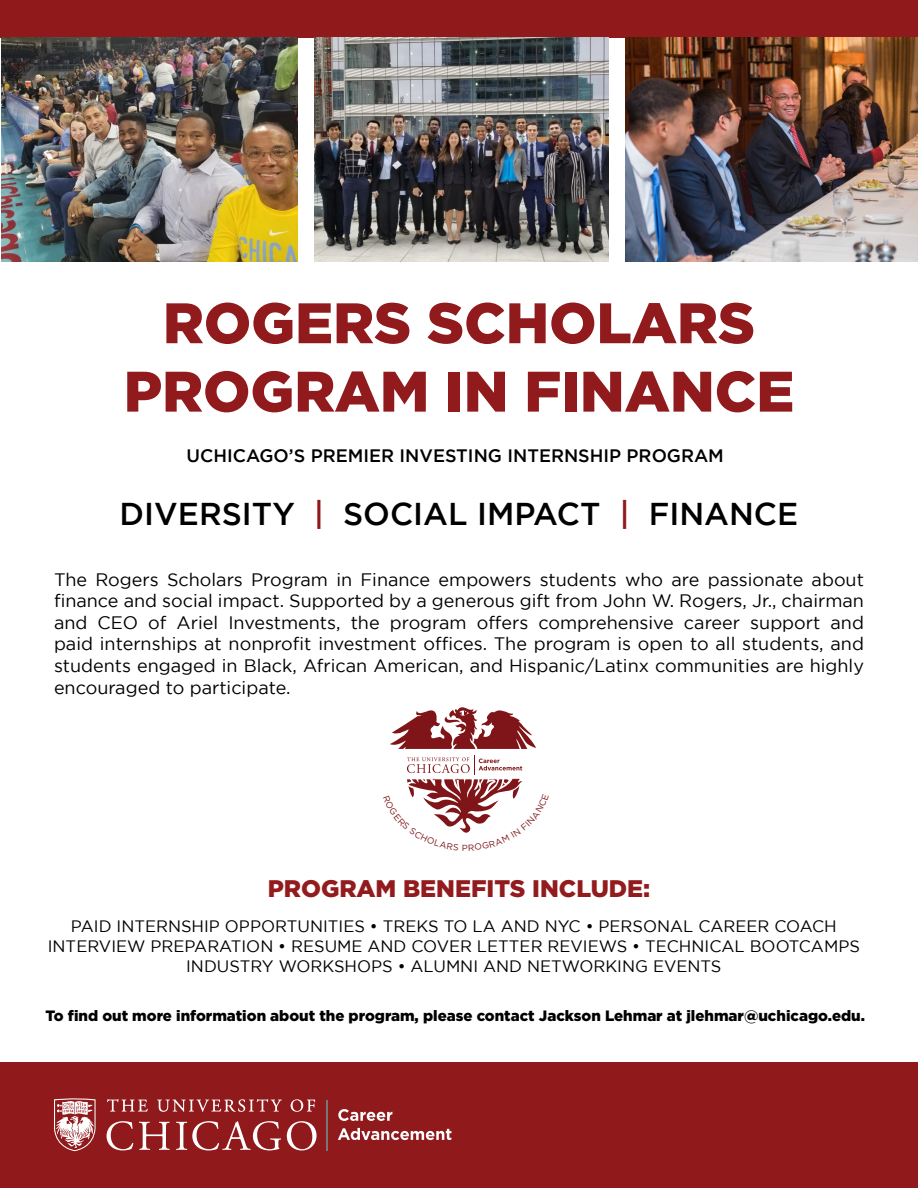
<style>
.page{position:relative;width:918px;height:1188px;background:#fff}
.page>*{position:absolute;margin:0;border:0;box-sizing:border-box;transform-origin:0 0}
.t1{font:900 57px/68.4px "Gotham";color:#911a1d;text-align:center}
.t2{font:500 31.5px "Gotham";color:#000}
.t3{font:900 24px "Gotham";color:#921b1e}
.t4{font:18px/21.6px "Gotham";color:#000;text-align:justify}
.t5{font:500 18px "Gotham";color:#000}
.t6{font:16.5px/19.8px "Gotham";color:#000;text-align:center}
.t7{font:900 15px "Gotham";color:#000}
.s1{color:#90191c}
</style>
<div class="page">
<div style="left:0;top:0;width:918px;height:37px;background:#90191c"></div>
<div style="left:0;top:1063px;width:918px;height:125px;background:#90191c"></div>
<svg style="left:338px;top:1109px;width:54px;height:12px"></svg>
<svg style="left:338px;top:1128px;width:113px;height:12px"></svg>
<hr style="left:326px;top:1100px;width:2px;height:51px;background:#777">
<svg style="left:54px;top:1098px;width:263px;height:53px"></svg>
<img style="left:625px;top:37px;width:293px;height:224px">
<img style="left:2px;top:37px;width:295px;height:224px">
<img style="left:314px;top:37px;width:295px;height:224px">
<svg style="left:390px;top:707px;width:146px;height:126px"></svg>
<h1 class="t1" style="left:124px;top:287px;width:672px">ROGERS SCHOLARS<br>PROGRAM IN FINANCE</h1>
<p class="t5" style="left:186px;top:445px;width:539px">UCHICAGO’S PREMIER INVESTING INTERNSHIP PROGRAM</p>
<h2 class="t2" style="left:120px;top:496px;width:680px">DIVERSITY <span class="s1">|</span> SOCIAL IMPACT <span class="s1">|</span> FINANCE</h2>
<p class="t4" style="left:54px;top:568px;width:812px">The Rogers Scholars Program in Finance empowers students who are passionate about finance and social impact. Supported by a generous gift from John W. Rogers, Jr., chairman and CEO of Ariel Investments, the program offers comprehensive career support and paid internships at nonprofit investment offices. The program is open to all students, and students engaged in Black, African American, and Hispanic/Latinx communities are highly encouraged to participate.</p>
<h3 class="t3" style="left:268px;top:875px;width:384px">PROGRAM BENEFITS INCLUDE:</h3>
<p class="t6" style="left:48px;top:916px;width:814px">PAID INTERNSHIP OPPORTUNITIES • TREKS TO LA AND NYC • PERSONAL CAREER COACH<br>INTERVIEW PREPARATION • RESUME AND COVER LETTER REVIEWS • TECHNICAL BOOTCAMPS<br>INDUSTRY WORKSHOPS • ALUMNI AND NETWORKING EVENTS</p>
<p class="t7" style="left:45px;top:1007px;width:821px">To find out more information about the program, please contact Jackson Lehmar at jlehmar@uchicago.edu.</p>
</div>
